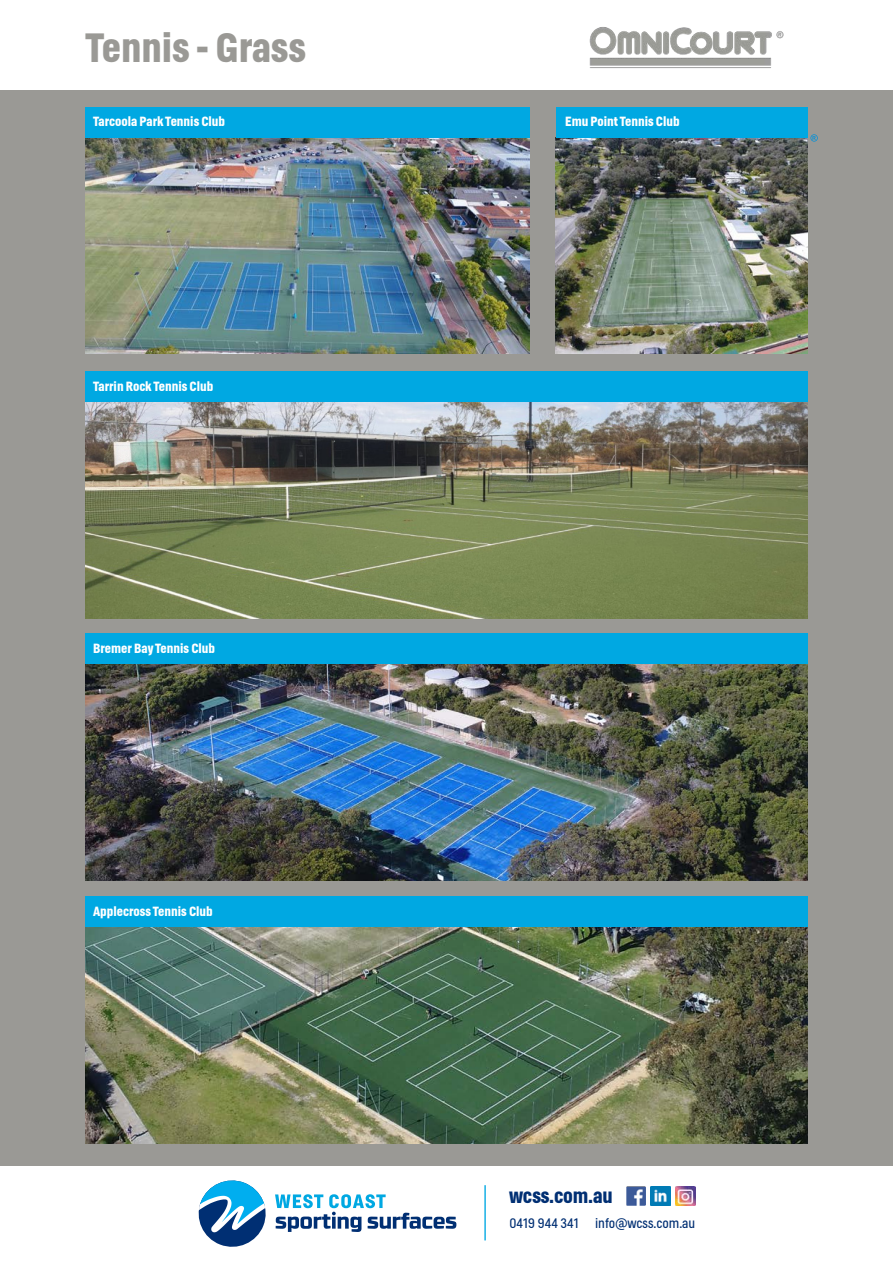
<style>
.page{position:relative;width:893px;height:1263px;background:#fff}
.page>*{position:absolute;margin:0;border:0;box-sizing:border-box;transform-origin:0 0}
.t1{font:700 40.5px "Helsinki";color:#9a9995}
.t2{font:700 20.4px "Helsinki";letter-spacing:-.01em;color:#002f73}
.t3{font:300 13.65px "Helsinki";color:#002f73}
.t4{font:700 13.2px "Helsinki";color:#fff}
</style>
<div class="page">
<svg style="left:198px;top:1180px;width:258px;height:67px"></svg>
<hr style="left:484px;top:1185px;width:2px;height:55px;background:#00a8e2">
<img style="left:626px;top:1186px;width:20px;height:19px">
<img style="left:651px;top:1186px;width:19px;height:19px">
<img style="left:676px;top:1186px;width:19px;height:20px">
<div style="left:0;top:90px;width:893px;height:1076px;background:#9a9995"></div>
<img style="left:589px;top:27px;width:195px;height:41px">
<svg style="left:810px;top:134px;width:8px;height:8px"></svg>
<img style="left:556px;top:138px;width:252px;height:216px">
<img style="left:85px;top:138px;width:444px;height:216px">
<div style="left:85px;top:107px;width:444px;height:31px;background:#00a8e2"></div>
<div style="left:556px;top:107px;width:252px;height:31px;background:#00a8e2"></div>
<img style="left:85px;top:402px;width:723px;height:216px">
<div style="left:85px;top:372px;width:723px;height:30px;background:#00a8e2"></div>
<img style="left:85px;top:664px;width:723px;height:216px">
<div style="left:85px;top:633px;width:723px;height:31px;background:#00a8e2"></div>
<img style="left:85px;top:927px;width:723px;height:216px">
<div style="left:85px;top:897px;width:723px;height:30px;background:#00a8e2"></div>
<p class="t1" style="left:85px;top:24px;width:222px">Tennis - Grass</p>
<p class="t4" style="left:93px;top:114px;width:134px">Tarcoola Park Tennis Club</p>
<p class="t4" style="left:565px;top:114px;width:116px">Emu Point Tennis Club</p>
<p class="t4" style="left:93px;top:378px;width:122px">Tarrin Rock Tennis Club</p>
<p class="t4" style="left:93px;top:640px;width:124px">Bremer Bay Tennis Club</p>
<p class="t4" style="left:93px;top:903px;width:121px">Applecross Tennis Club</p>
<h2 class="t2" style="left:509px;top:1183px;width:105px">wcss.com.au</h2>
<p class="t3" style="left:510px;top:1215px;width:187px">0419 944 341 info@wcss.com.au</p>
</div>
